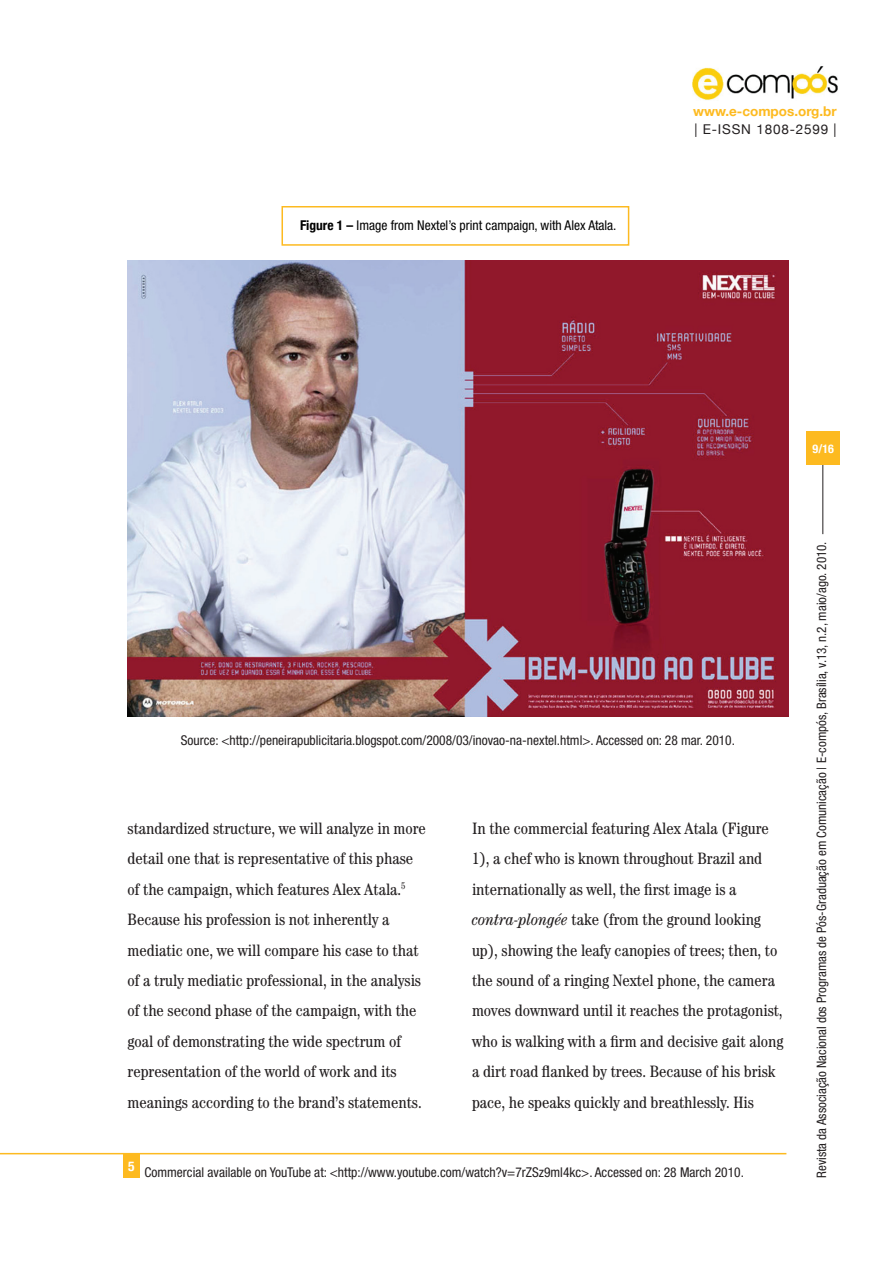
<style>
.page{position:relative;width:893px;height:1263px;background:#fff}
.page>*{position:absolute;margin:0;border:0;box-sizing:border-box;transform-origin:0 0}
.t1{font:condensed 16.5px/30.5px "Century";color:#231f20}
.t2{font:condensed 13.5px "Helvetica Neue LT Std";color:#231f20}
.t3{font:condensed 13.5px "Helvetica Neue LT Std";color:#000}
.t4{font:700 13.5px "Helvetica Neue";color:#fdba20}
.t5{font:13.5px "Helvetica Neue";letter-spacing:.06em;color:#231f20}
.t6{font:condensed 13.05px "Helvetica Neue LT Std";color:#231f20}
.t7{font:700 condensed 12px "Helvetica Neue";color:#fff}
.s1{font-family:"Helvetica Neue";font-weight:700}
.s2{font-style:italic}
</style>
<div class="page">
<hr style="left:822px;top:453px;width:1px;height:81px;background:#231f20">
<div style="left:806px;top:432px;width:34px;height:33px;background:#fdba20"></div>
<img style="left:692px;top:66px;width:146px;height:34px">
<img style="left:128px;top:261px;width:660px;height:456px">
<div style="left:281px;top:206px;width:348px;height:40px;border:2px solid #fdba20"></div>
<div style="left:123px;top:1153px;width:17px;height:25px;background:#fdba20"></div>
<hr style="left:0;top:1153px;width:786px;height:1px;background:#fdba20">
<p class="t3" style="left:300px;top:217px;width:318px"><span class="s1">Figure 1 –</span> Image from Nextel’s print campaign, with Alex Atala.</p>
<p class="t4" style="left:693px;top:103px;width:145px">www.e-compos.org.br</p>
<p class="t5" style="left:694px;top:121px;width:144px">| E-ISSN 1808-2599 |</p>
<p class="t7" style="left:813px;top:441px;width:23px">9/16</p>
<p class="t2" style="left:181px;top:732px;width:556px">Source: &lt;http://peneirapublicitaria.blogspot.com/2008/03/inovao-na-nextel.html&gt;. Accessed on: 28 mar. 2010.</p>
<p class="t1" style="left:128px;top:813px;width:300px">standardized structure, we will analyze in more detail one that is representative of this phase of the campaign, which features Alex Atala.<sup>5<br></sup>Because his profession is not inherently a mediatic one, we will compare his case to that of a truly mediatic professional, in the analysis of the second phase of the campaign, with the goal of demonstrating the wide spectrum of representation of the world of work and its meanings according to the brand’s statements.</p>
<p class="t1" style="left:472px;top:813px;width:313px">In the commercial featuring Alex Atala (Figure 1), a chef who is known throughout Brazil and internationally as well, the first image is a <span class="s2">contra-plongée</span> take (from the ground looking up), showing the leafy canopies of trees; then, to the sound of a ringing Nextel phone, the camera moves downward until it reaches the protagonist, who is walking with a firm and decisive gait along a dirt road flanked by trees. Because of his brisk pace, he speaks quickly and breathlessly. His</p>
<p class="t2" style="left:128px;top:1164px;width:617px"><sup>5</sup> Commercial available on YouTube at: &lt;http://www.youtube.com/watch?v=7rZSz9ml4kc&gt;. Accessed on: 28 March 2010.</p>
<p class="t6" style="left:814px;top:1178px;width:638px;rotate:-90deg">Revista da Associação Nacional dos Programas de Pós-Graduação em Comunicação | E-compós, Brasília, v.13, n.2, maio/ago. 2010.</p>
</div>
